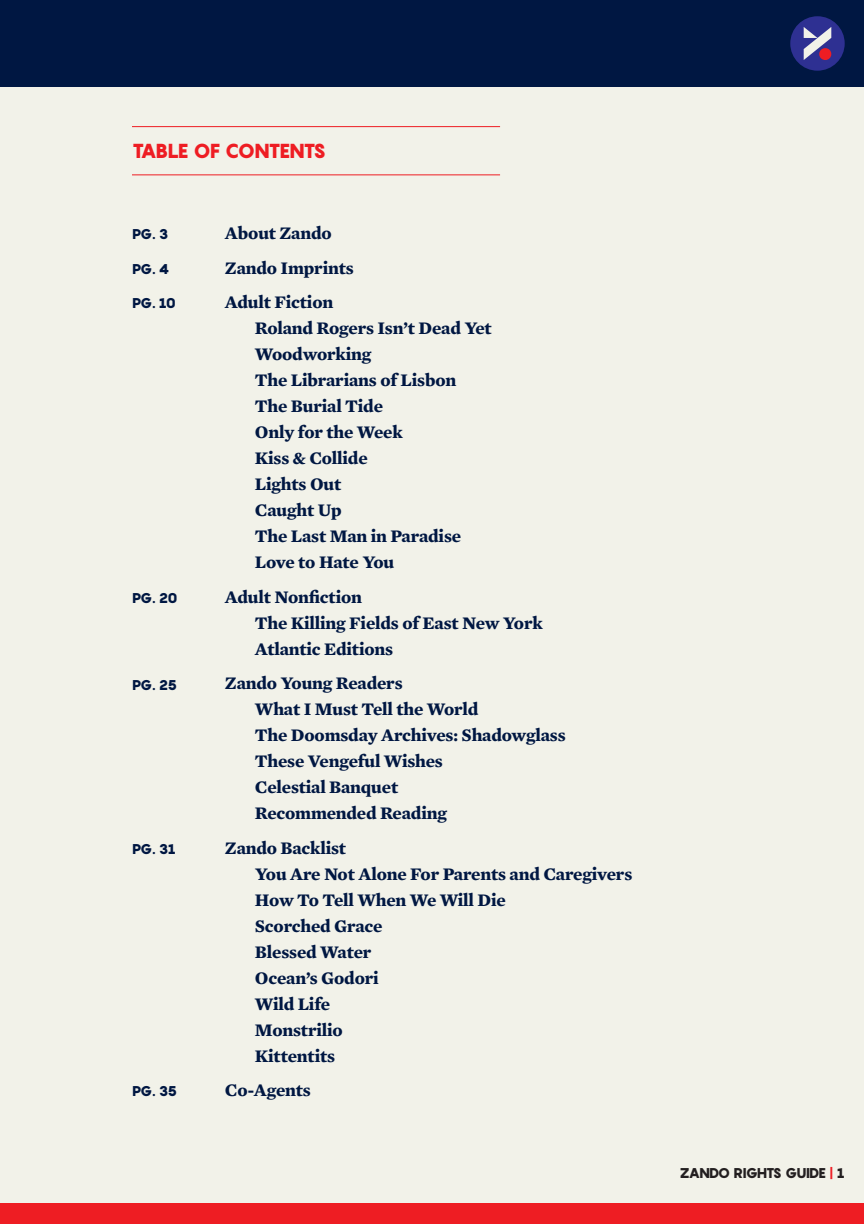
<style>
.page{position:relative;width:864px;height:1224px;background:#fff}
.page>*{position:absolute;margin:0;border:0;box-sizing:border-box;transform-origin:0 0}
.t1{font:900 20px "Pangram";letter-spacing:-.075em;color:#ee1d23}
.t2{font:700 18px/26px "Mercury Text G1";letter-spacing:-.01em;color:#001742}
.t3{font:900 14px "Pangram";letter-spacing:-.09em;color:#001742}
.t4{font:900 14px "Pangram";letter-spacing:-.07em;color:#231f20}
.s1{color:#ee1d23}
</style>
<div class="page">
<div style="left:0;top:0;width:864px;height:1203px;background:#f2f2e9"></div>
<div style="left:0;top:1203px;width:864px;height:21px;background:#ee1d23"></div>
<div style="left:0;top:0;width:864px;height:86px;background:#001742"></div>
<div style="left:790px;top:16px;width:55px;height:55px;background:#2e3092;border-radius:50%"></div>
<svg style="left:804px;top:27px;width:27px;height:33px"></svg>
<hr style="left:132px;top:126px;width:368px;height:1px;background:#ee1d23">
<hr style="left:132px;top:175px;width:368px;height:1px;background:#ee1d23">
<p class="t1" style="left:132px;top:143px;width:196px">TABLE OF CONTENTS</p>
<p class="t3" style="left:132px;top:229px;width:38px">PG. 3</p>
<p class="t3" style="left:132px;top:263px;width:39px">PG. 4</p>
<p class="t3" style="left:132px;top:298px;width:46px">PG. 10</p>
<p class="t3" style="left:132px;top:592px;width:47px">PG. 20</p>
<p class="t3" style="left:132px;top:679px;width:47px">PG. 25</p>
<p class="t3" style="left:132px;top:843px;width:45px">PG. 31</p>
<p class="t3" style="left:132px;top:1086px;width:47px">PG. 35</p>
<p class="t2" style="left:225px;top:216px;width:130px;line-height:34.6px">About Zando<br>Zando Imprints<br>Adult Fiction</p>
<p class="t2" style="left:255px;top:316px;width:238px">Roland Rogers Isn’t Dead Yet<br>Woodworking<br>The Librarians of Lisbon<br>The Burial Tide<br>Only for the Week<br>Kiss &amp; Collide<br>Lights Out<br>Caught Up<br>The Last Man in Paradise<br>Love to Hate You</p>
<p class="t2" style="left:255px;top:584px;width:289px;text-indent:-30px">Adult Nonfiction<br>The Killing Fields of East New York<br>Atlantic Editions</p>
<p class="t2" style="left:255px;top:671px;width:312px;text-indent:-30px">Zando Young Readers<br>What I Must Tell the World<br>The Doomsday Archives: Shadowglass<br>These Vengeful Wishes<br>Celestial Banquet<br>Recommended Reading</p>
<p class="t2" style="left:255px;top:835px;width:379px;text-indent:-30px">Zando Backlist<br>You Are Not Alone For Parents and Caregivers<br>How To Tell When We Will Die<br>Scorched Grace<br>Blessed Water<br>Ocean’s Godori<br>Wild Life<br>Monstrilio<br>Kittentits</p>
<p class="t2" style="left:225px;top:1078px;width:87px">Co-Agents</p>
<p class="t4" style="left:680px;top:1167px;width:167px">ZANDO RIGHTS GUIDE <span class="s1">|</span> 1</p>
</div>
